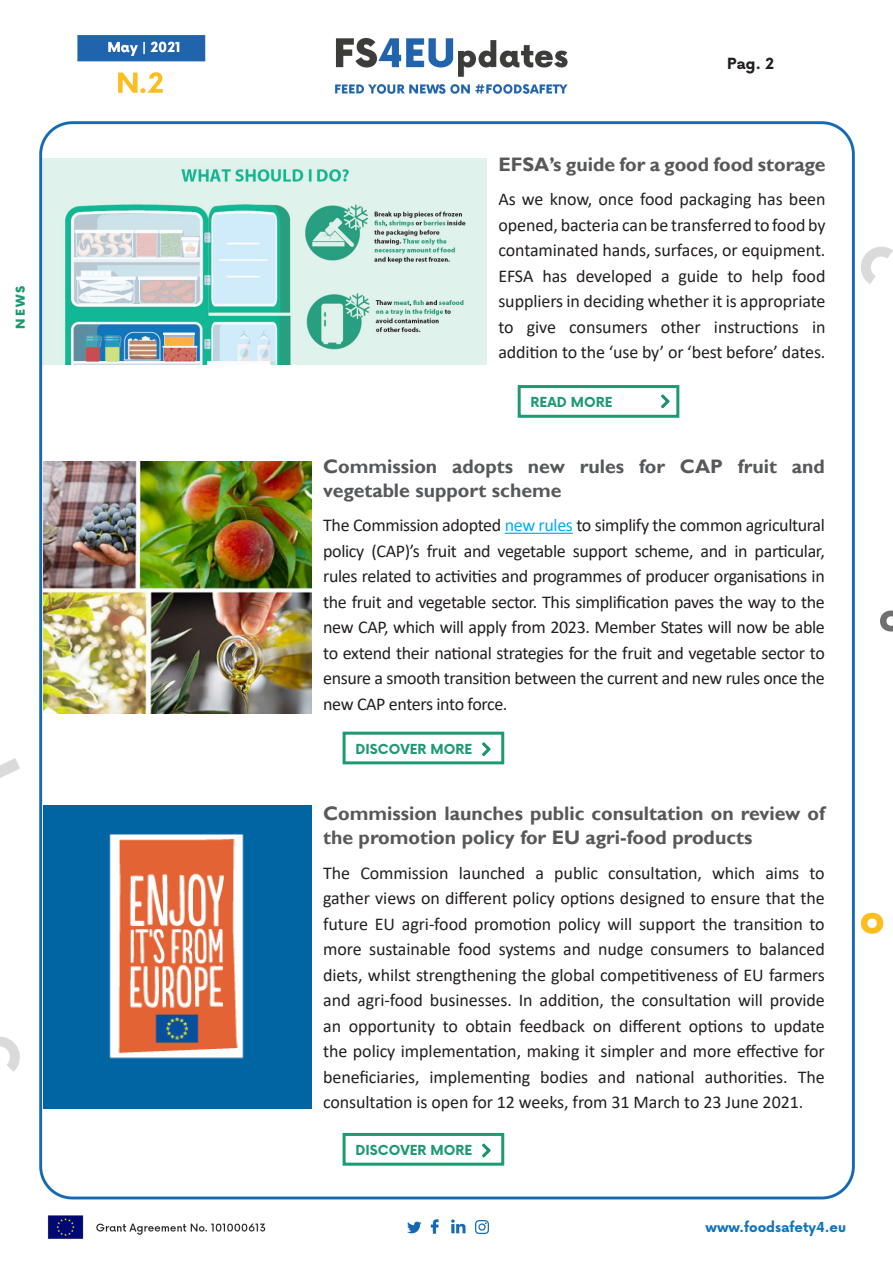
<style>
.page{position:relative;width:893px;height:1263px;background:#fff}
.page>*{position:absolute;margin:0;border:0;box-sizing:border-box;transform-origin:0 0}
.Titolo_news{font:700 19.5px/24px "Gill Sans";color:#57585a}
.testo{font:18px/25.5px "Calibri";letter-spacing:-.005em;color:#231f20;text-align:justify}
.t1{font:700 15px "Now Alt";color:#231f20}
.testo-2{font:700 13.5px "Now Alt";color:#1d9a71}
.t2{font:700 13.5px "Now Alt";color:#1074bc}
.testo-3{font:900 12px "Now";color:#1d9a71}
.t3{font:9px "Calibri";color:#fff}
.s1{color:#00aeef}
</style>
<div class="page">
<img style="left:0;top:35px;width:893px;height:1204px">
<img style="left:43px;top:806px;width:269px;height:303px">
<div style="left:343px;top:1133px;width:161px;height:33px;border:3px solid #1d9a71"></div>
<svg style="left:481px;top:1143px;width:11px;height:15px"></svg>
<img style="left:44px;top:461px;width:268px;height:252px">
<hr style="left:505px;top:533px;width:68px;height:1px;background:#00aeef">
<div style="left:343px;top:732px;width:161px;height:32px;border:3px solid #1d9a71"></div>
<svg style="left:481px;top:741px;width:11px;height:16px"></svg>
<div style="left:518px;top:385px;width:161px;height:33px;border:3px solid #1d9a71"></div>
<svg style="left:660px;top:394px;width:10px;height:15px"></svg>
<img style="left:43px;top:158px;width:444px;height:206px">
<p class="testo-3" style="left:12px;top:329px;width:45px;rotate:-90deg">NEWS</p>
<p class="t1" style="left:727px;top:53px;width:48px">Pag. 2</p>
<p class="Titolo_news" style="left:498px;top:153px;width:329px">EFSA’s guide for a good food storage</p>
<p class="testo" style="left:498px;top:186px;width:329px">As we know, once food packaging has been opened, bacteria can be transferred to food by contaminated hands, surfaces, or equipment.<br>EFSA has developed a guide to help food suppliers in deciding whether it is appropriate to give consumers other instructions in addition to the ‘use by’ or ‘best before’ dates.</p>
<p class="testo-2" style="left:530px;top:392px;width:84px">READ MORE</p>
<p class="Titolo_news" style="left:323px;top:455px;width:503px">Commission adopts new rules for CAP fruit and vegetable support scheme</p>
<p class="testo" style="left:323px;top:512px;width:503px">The Commission adopted <span class="s1">new rules</span> to simplify the common agricultural policy (CAP)’s fruit and vegetable support scheme, and in particular, rules related to activities and programmes of producer organisations in the fruit and vegetable sector. This simplification paves the way to the new CAP, which will apply from 2023. Member States will now be able to extend their national strategies for the fruit and vegetable sector to ensure a smooth transition between the current and new rules once the new CAP enters into force.</p>
<p class="testo-2" style="left:355px;top:739px;width:118px">DISCOVER MORE</p>
<p class="Titolo_news" style="left:323px;top:802px;width:503px">Commission launches public consultation on review of the promotion policy for EU agri-food products</p>
<p class="testo" style="left:323px;top:860px;width:503px">The Commission launched a public consultation, which aims to gather views on different policy options designed to ensure that the future EU agri-food promotion policy will support the transition to more sustainable food systems and nudge consumers to balanced diets, whilst strengthening the global competitiveness of EU farmers and agri-food businesses. In addition, the consultation will provide an opportunity to obtain feedback on different options to update the policy implementation, making it simpler and more effective for beneficiaries, implementing bodies and national authorities. The consultation is open for 12 weeks, from 31 March to 23 June 2021.</p>
<p class="testo-2" style="left:355px;top:1140px;width:118px">DISCOVER MORE</p>
<p class="t3" style="left:479px;top:1222px;width:6px">*</p>
<p class="t2" style="left:705px;top:1217px;width:142px">www.foodsafety4.eu</p>
</div>
